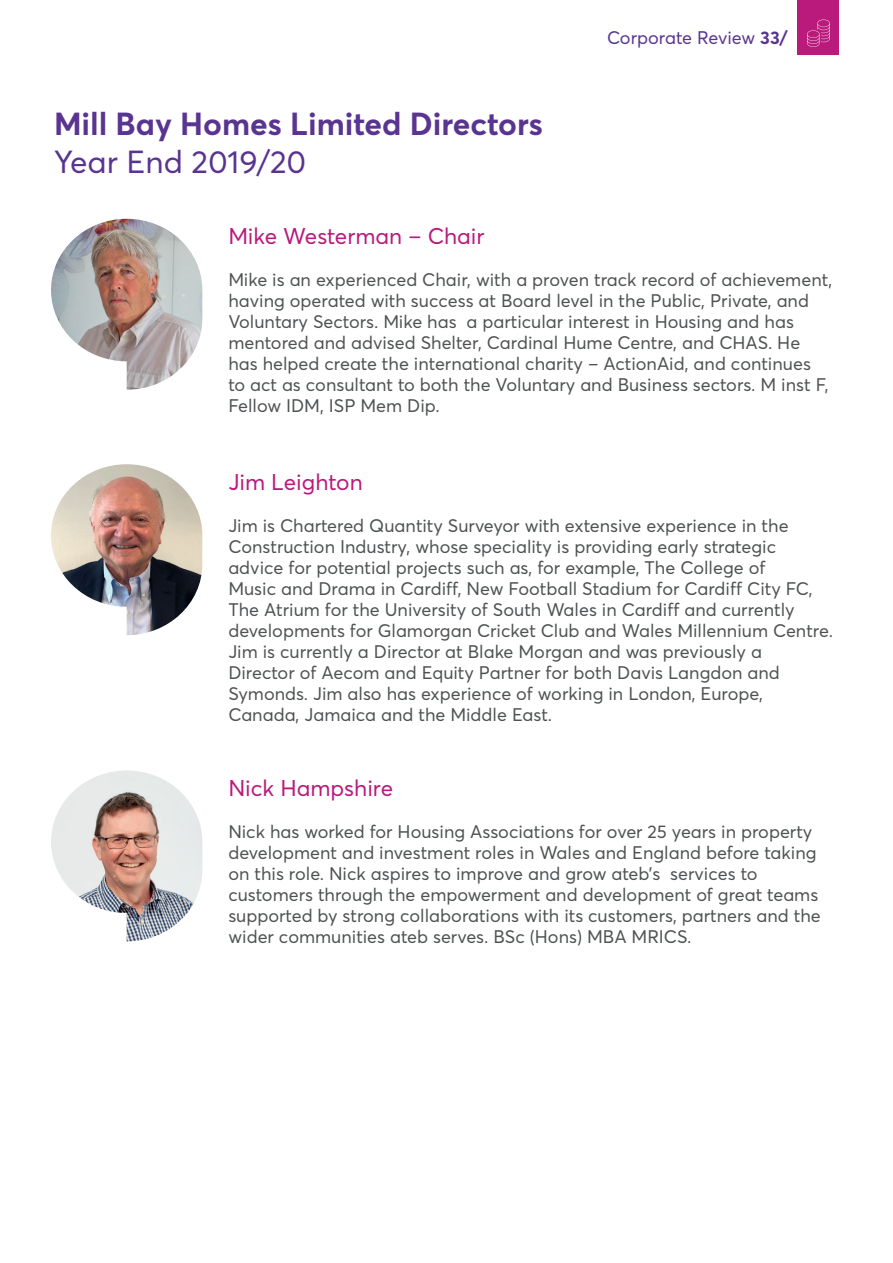
<style>
.page{position:relative;width:893px;height:1263px;background:#fff}
.page>*{position:absolute;margin:0;border:0;box-sizing:border-box;transform-origin:0 0}
.t1{font:700 31.5px "Averta";color:#593490}
.t2{font:31.5px "Averta";color:#593490}
.t3{font:22.5px "Averta";color:#b91a7c}
.t4{font:18px/21px "Averta";color:#4f5253}
.t5{font:18px "Averta";color:#593490}
.s1{font-weight:700}
</style>
<div class="page">
<div style="left:798px;top:0;width:41px;height:54px;background:#b91a7c"></div>
<svg style="left:807px;top:20px;width:23px;height:27px"></svg>
<img style="left:51px;top:219px;width:151px;height:171px">
<img style="left:51px;top:464px;width:151px;height:171px">
<img style="left:51px;top:770px;width:151px;height:171px">
<h1 class="t1" style="left:54px;top:104px;width:490px">Mill Bay Homes Limited Directors</h1>
<h1 class="t2" style="left:54px;top:142px;width:254px">Year End 2019/20</h1>
<p class="t5" style="left:607px;top:26px;width:182px">Corporate Review <span class="s1">33/</span></p>
<p class="t3" style="left:228px;top:222px;width:258px">Mike Westerman – Chair</p>
<p class="t4" style="left:228px;top:269px;width:605px">Mike is an experienced Chair, with a proven track record of achievement, having operated with success at Board level in the Public, Private, and Voluntary Sectors. Mike has a particular interest in Housing and has mentored and advised Shelter, Cardinal Hume Centre, and CHAS. He has helped create the international charity – ActionAid, and continues to act as consultant to both the Voluntary and Business sectors. M inst F, Fellow IDM, ISP Mem Dip.</p>
<p class="t3" style="left:228px;top:467px;width:136px">Jim Leighton</p>
<p class="t4" style="left:228px;top:514px;width:606px">Jim is Chartered Quantity Surveyor with extensive experience in the Construction Industry, whose speciality is providing early strategic advice for potential projects such as, for example, The College of<br>Music and Drama in Cardiff, New Football Stadium for Cardiff City FC, The Atrium for the University of South Wales in Cardiff and currently developments for Glamorgan Cricket Club and Wales Millennium Centre.<br>Jim is currently a Director at Blake Morgan and was previously a<br>Director of Aecom and Equity Partner for both Davis Langdon and Symonds. Jim also has experience of working in London, Europe, Canada, Jamaica and the Middle East.</p>
<p class="t3" style="left:228px;top:774px;width:166px">Nick Hampshire</p>
<p class="t4" style="left:228px;top:821px;width:594px">Nick has worked for Housing Associations for over 25 years in property development and investment roles in Wales and England before taking on this role. Nick aspires to improve and grow ateb’s services to customers through the empowerment and development of great teams supported by strong collaborations with its customers, partners and the wider communities ateb serves. BSc (Hons) MBA MRICS.</p>
</div>
